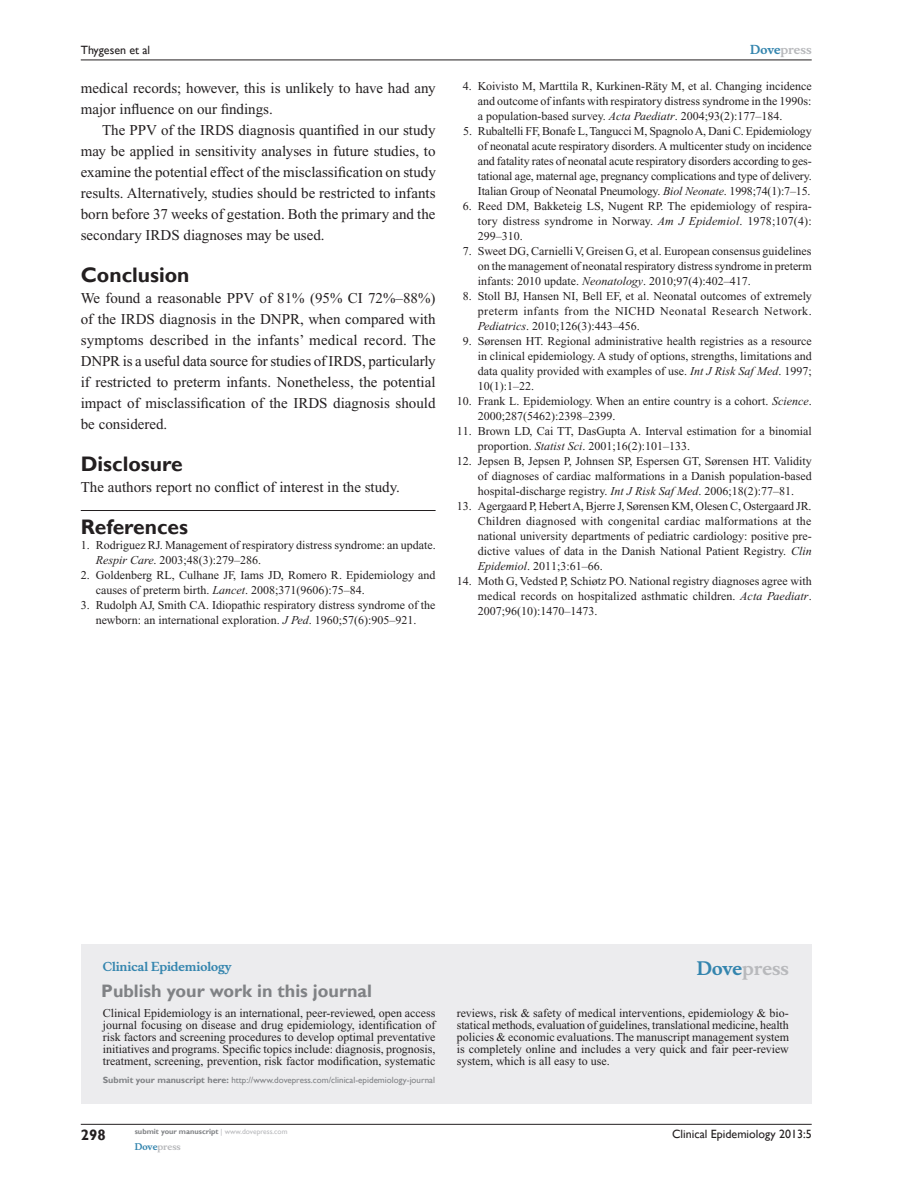
<style>
.page{position:relative;width:918px;height:1188px;background:#fff}
.page>*{position:absolute;margin:0;border:0;box-sizing:border-box;transform-origin:0 0}
.RefH{font:700 21px "Gill Sans";color:#231f20}
.PromBx-H1{font:700 18px "Gill Sans";color:#808285}
.PromBx-Brand{font:700 18px "Musee";color:#b8b9bc}
.Tx{font:15px/21px "Times New Roman";color:#231f20}
.TxF{font:15px/21px "Times New Roman";color:#231f20;text-align:justify}
.t1{font:700 15px "Gill Sans";color:#231f20}
.RefNL2{font:12px/15px "Times New Roman";color:#231f20;text-align:justify}
.PromBx-Tx{font:12px/12px "Times New Roman";color:#231f20;text-align:justify}
.RefNL1{font:12px/15px "Times New Roman";color:#231f20}
.t2{font:12px "Gill Sans";color:#231f20}
.PromBx-JrnlName{font:700 12px "Musee";color:#3485ae}
.t3{font:700 12px "Musee";color:#b8b9bc}
.PromBx-SubmitMssWebA{font:9px "Gill Sans";color:#808285}
.t4{font:700 9px "Musee";color:#b8b9bc}
.t5{font:700 7.5px "Gill Sans";color:#808285}
.s1{font-style:italic}
.s2{color:#3485ae}
.s3{font-weight:700}
.s4{font-weight:400;color:#b8b9bc}
</style>
<div class="page">
<div style="left:81px;top:944px;width:731px;height:159px;background:#ececee"></div>
<hr style="left:81px;top:510px;width:355px;height:1px;background:#231f20">
<hr style="left:81px;top:1124px;width:731px;height:1px;background:#231f20">
<hr style="left:81px;top:60px;width:731px;height:1px;background:#231f20">
<p class="t2" style="left:81px;top:43px;width:71px">Thygesen et al</p>
<p class="Tx" style="left:81px;top:77px;width:356px">medical records; however, this is unlikely to have had any major influence on our findings.</p>
<p class="Tx" style="left:81px;top:119px;width:357px;text-align:justify;text-indent:21px">The PPV of the IRDS diagnosis quantified in our study may be applied in sensitivity analyses in future studies, to examine the potential effect of the misclassification on study results. Alternatively, studies should be restricted to infants born before 37 weeks of gestation. Both the primary and the secondary IRDS diagnoses may be used.</p>
<h1 class="RefH" style="left:81px;top:262px;width:110px">Conclusion</h1>
<p class="TxF" style="left:81px;top:287px;width:357px">We found a reasonable PPV of 81% (95% CI 72%–88%) of the IRDS diagnosis in the DNPR, when compared with symptoms described in the infants’ medical record. The DNPR is a useful data source for studies of IRDS, particularly if restricted to preterm infants. Nonetheless, the potential impact of misclassification of the IRDS diagnosis should be considered.</p>
<h1 class="RefH" style="left:81px;top:451px;width:103px">Disclosure</h1>
<p class="TxF" style="left:81px;top:476px;width:320px">The authors report no conflict of interest in the study.</p>
<p class="RefH" style="left:81px;top:514px;width:109px">References</p>
<p class="RefNL1" style="left:96px;top:537px;width:341px;text-indent:-15px">1. Rodriguez RJ. Management of respiratory distress syndrome: an update.<br><span class="s1">Respir Care</span>. 2003;48(3):279–286.</p>
<p class="RefNL1" style="left:96px;top:567px;width:341px;text-indent:-15px">2. Goldenberg RL, Culhane JF, Iams JD, Romero R. Epidemiology and causes of preterm birth. <span class="s1">Lancet</span>. 2008;371(9606):75–84.</p>
<p class="RefNL1" style="left:81px;top:597px;width:356px;text-align:center">3. Rudolph AJ, Smith CA. Idiopathic respiratory distress syndrome of the newborn: an international exploration. <span class="s1">J Ped</span>. 1960;57(6):905–921.</p>
<p class="t3" style="left:750px;top:43px;width:63px"><span class="s2">Dove</span>press</p>
<p class="RefNL2" style="left:478px;top:79px;width:335px;text-indent:-15px">4. Koivisto M, Marttila R, Kurkinen-Räty M, et al. Changing incidence and outcome of infants with respiratory distress syndrome in the 1990s: a population-based survey. <span class="s1">Acta Paediatr</span>. 2004;93(2):177–184.</p>
<p class="RefNL2" style="left:478px;top:124px;width:335px;text-indent:-15px">5. Rubaltelli FF, Bonafe L, Tangucci M, Spagnolo A, Dani C. Epidemiology of neonatal acute respiratory disorders. A multicenter study on incidence and fatality rates of neonatal acute respiratory disorders according to ges&shy;tational age, maternal age, pregnancy complications and type of delivery.<br>Italian Group of Neonatal Pneumology. <span class="s1">Biol Neonate</span>. 1998;74(1):7–15.</p>
<p class="RefNL2" style="left:478px;top:199px;width:335px;text-indent:-15px">6. Reed DM, Bakketeig LS, Nugent RP. The epidemiology of respira&shy;tory distress syndrome in Norway. <span class="s1">Am J Epidemiol</span>. 1978;107(4):<br>299–310.</p>
<p class="RefNL2" style="left:478px;top:244px;width:335px;text-indent:-15px">7. Sweet DG, Carnielli V, Greisen G, et al. European consensus guidelines on the management of neonatal respiratory distress syndrome in preterm infants: 2010 update. <span class="s1">Neonatology</span>. 2010;97(4):402–417.</p>
<p class="RefNL2" style="left:478px;top:289px;width:335px;text-indent:-15px">8. Stoll BJ, Hansen NI, Bell EF, et al. Neonatal outcomes of extremely preterm infants from the NICHD Neonatal Research Network.<br><span class="s1">Pediatrics</span>. 2010;126(3):443–456.</p>
<p class="RefNL2" style="left:478px;top:334px;width:335px;text-indent:-15px">9. Sørensen HT. Regional administrative health registries as a resource in clinical epidemiology. A study of options, strengths, limitations and data quality provided with examples of use. <span class="s1">Int J Risk Saf Med</span>. 1997; 10(1):1–22.</p>
<p class="RefNL2" style="left:478px;top:394px;width:335px;text-indent:-21px">10. Frank L. Epidemiology. When an entire country is a cohort. <span class="s1">Science</span>.<br>2000;287(5462):2398–2399.</p>
<p class="RefNL2" style="left:478px;top:424px;width:335px;text-indent:-21px">11. Brown LD, Cai TT, DasGupta A. Interval estimation for a binomial proportion. <span class="s1">Statist Sci</span>. 2001;16(2):101–133.</p>
<p class="RefNL2" style="left:478px;top:454px;width:335px;text-indent:-21px">12. Jepsen B, Jepsen P, Johnsen SP, Espersen GT, Sørensen HT. Validity of diagnoses of cardiac malformations in a Danish population-based hospital-discharge registry. <span class="s1">Int J Risk Saf Med</span>. 2006;18(2):77–81.</p>
<p class="RefNL2" style="left:478px;top:499px;width:335px;text-indent:-21px">13. Agergaard P, Hebert A, Bjerre J, Sørensen KM, Olesen C, Ostergaard JR.<br>Children diagnosed with congenital cardiac malformations at the national university departments of pediatric cardiology: positive pre&shy;dictive values of data in the Danish National Patient Registry. <span class="s1">Clin Epidemiol</span>. 2011;3:61–66.</p>
<p class="RefNL2" style="left:478px;top:574px;width:335px;text-indent:-21px">14. Moth G, Vedsted P, Schiøtz PO. National registry diagnoses agree with medical records on hospitalized asthmatic children. <span class="s1">Acta Paediatr</span>.<br>2007;96(10):1470–1473.</p>
<p class="PromBx-JrnlName" style="left:103px;top:959px;width:130px">Clinical Epidemiology</p>
<p class="PromBx-H1" style="left:101px;top:980px;width:272px">Publish your work in this journal</p>
<p class="PromBx-Brand" style="left:697px;top:958px;width:94px"><span class="s2">Dove</span>press</p>
<p class="PromBx-Tx" style="left:103px;top:1007px;width:334px">Clinical Epidemiology is an international, peer-reviewed, open access journal focusing on disease and drug epidemiology, identification of risk factors and screening procedures to develop optimal preventative initiatives and programs. Specific topics include: diagnosis, prognosis, treatment, screening, prevention, risk factor modification, systematic</p>
<p class="PromBx-Tx" style="left:457px;top:1007px;width:334px">reviews, risk &amp; safety of medical interventions, epidemiology &amp; bio&shy;statical methods, evaluation of guidelines, translational medicine, health policies &amp; economic evaluations. The manuscript management system is completely online and includes a very quick and fair peer-review system, which is all easy to use.</p>
<p class="PromBx-SubmitMssWebA" style="left:103px;top:1075px;width:334px"><span class="s3">Submit your manuscript here:</span> http://www.dovepress.com/clinical-epidemiology-journal</p>
<p class="t1" style="left:81px;top:1126px;width:26px">298</p>
<p class="t5" style="left:135px;top:1127px;width:154px">submit your manuscript <span class="s4">| www.dovepress.com</span></p>
<p class="t4" style="left:135px;top:1141px;width:48px"><span class="s2">Dove</span>press</p>
<p class="t2" style="left:672px;top:1127px;width:141px">Clinical Epidemiology 2013:5</p>
</div>
